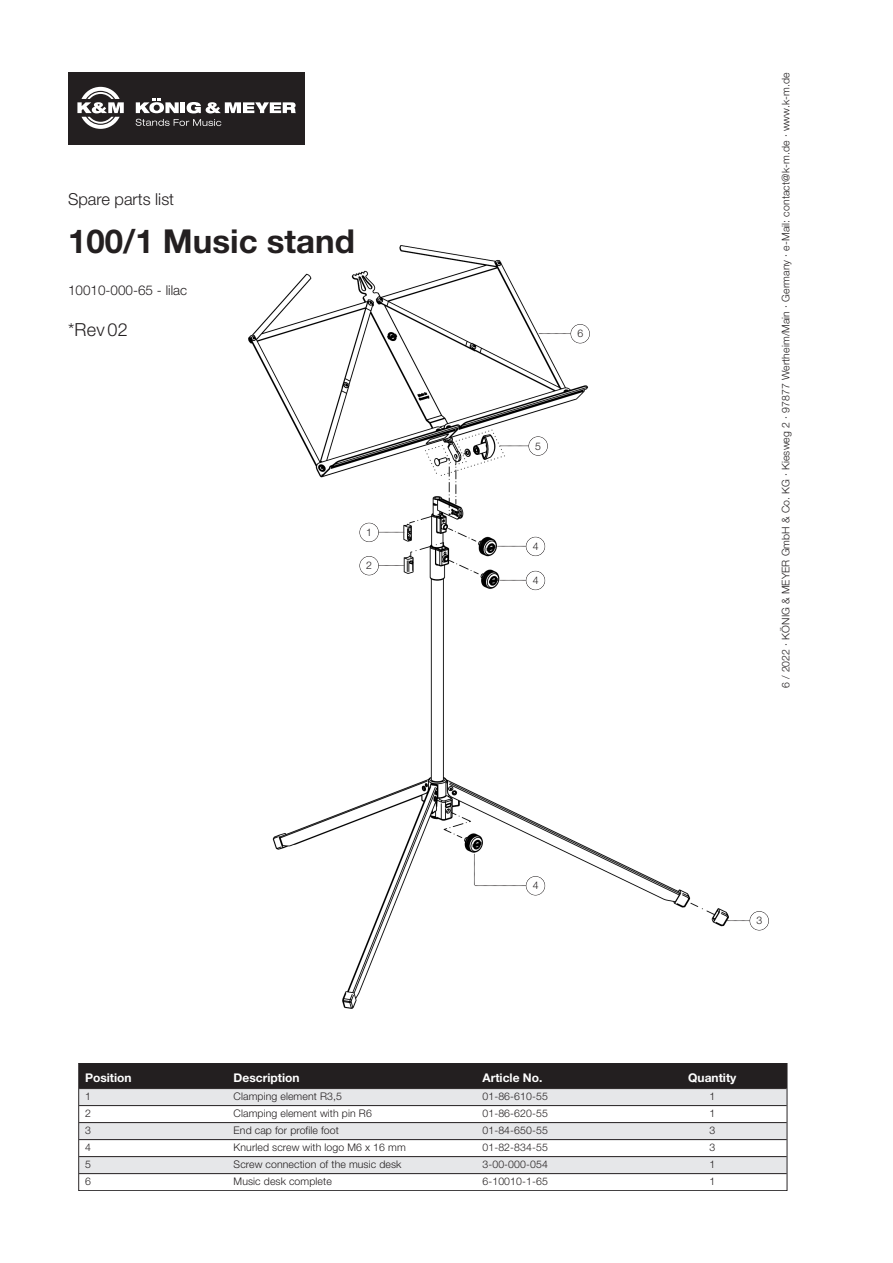
<style>
.page{position:relative;width:893px;height:1263px;background:#fff}
.page>*{position:absolute;margin:0;border:0;box-sizing:border-box;transform-origin:0 0}
.t1{font:700 33px "Helvetica Neue";color:#231f20}
.t2{font:300 18px "Helvetica Neue";color:#231f20}
.t3{font:300 16.5px "Helvetica Neue";color:#231f20}
.t4{font:300 13.5px "Helvetica Neue";color:#231f20}
.t5{font:700 12px "Helvetica Neue";color:#fff}
.t6{font:300 10.5px "Helvetica Neue";letter-spacing:.01em;color:#231f20}
</style>
<div class="page">
<img style="left:248px;top:245px;width:481px;height:763px">
<div style="left:79px;top:1063px;width:148px;height:26px;background:#231f20"></div>
<div style="left:227px;top:1063px;width:249px;height:26px;background:#231f20"></div>
<div style="left:476px;top:1063px;width:162px;height:26px;background:#231f20"></div>
<div style="left:638px;top:1063px;width:149px;height:26px;background:#231f20"></div>
<div style="left:79px;top:1089px;width:148px;height:17px;background:#e6e7e9"></div>
<div style="left:227px;top:1089px;width:249px;height:17px;background:#e6e7e9"></div>
<div style="left:476px;top:1089px;width:162px;height:17px;background:#e6e7e9"></div>
<div style="left:638px;top:1089px;width:149px;height:17px;background:#e6e7e9"></div>
<div style="left:79px;top:1123px;width:148px;height:17px;background:#e6e7e9"></div>
<div style="left:227px;top:1123px;width:249px;height:17px;background:#e6e7e9"></div>
<div style="left:476px;top:1123px;width:162px;height:17px;background:#e6e7e9"></div>
<div style="left:638px;top:1123px;width:149px;height:17px;background:#e6e7e9"></div>
<div style="left:79px;top:1157px;width:148px;height:17px;background:#e6e7e9"></div>
<div style="left:227px;top:1157px;width:249px;height:17px;background:#e6e7e9"></div>
<div style="left:476px;top:1157px;width:162px;height:17px;background:#e6e7e9"></div>
<div style="left:638px;top:1157px;width:149px;height:17px;background:#e6e7e9"></div>
<div style="left:79px;top:1063px;width:708px;height:128px;border:1px solid #282526"></div>
<hr style="left:79px;top:1088px;width:707px;height:1px;background:#231f20">
<hr style="left:79px;top:1105px;width:707px;height:1px;background:#231f20">
<hr style="left:79px;top:1122px;width:707px;height:1px;background:#231f20">
<hr style="left:79px;top:1139px;width:707px;height:1px;background:#231f20">
<hr style="left:79px;top:1156px;width:707px;height:1px;background:#231f20">
<hr style="left:79px;top:1173px;width:707px;height:1px;background:#231f20">
<div style="left:68px;top:72px;width:236px;height:73px;background:#231f20"></div>
<svg style="left:136px;top:119px;width:85px;height:7px"></svg>
<hr style="left:181px;top:102px;width:4px;height:11px;background:#fff">
<svg style="left:186px;top:102px;width:110px;height:11px"></svg>
<svg style="left:136px;top:99px;width:43px;height:14px"></svg>
<svg style="left:77px;top:87px;width:47px;height:42px"></svg>
<svg style="left:538px;top:333px;width:32px;height:1px"></svg>
<div style="left:570px;top:324px;width:19px;height:19px;background:#fff;border-radius:50%"></div>
<div style="left:570px;top:324px;width:20px;height:19px;border:1px solid #231f20;border-radius:50%"></div>
<svg style="left:499px;top:446px;width:29px;height:1px"></svg>
<div style="left:528px;top:437px;width:19px;height:19px;background:#fff;border-radius:50%"></div>
<div style="left:528px;top:436px;width:20px;height:20px;border:1px solid #231f20;border-radius:50%"></div>
<svg style="left:379px;top:532px;width:26px;height:1px"></svg>
<div style="left:359px;top:523px;width:19px;height:19px;background:#fff;border-radius:50%"></div>
<div style="left:359px;top:523px;width:20px;height:19px;border:1px solid #231f20;border-radius:50%"></div>
<svg style="left:379px;top:565px;width:26px;height:1px"></svg>
<div style="left:359px;top:556px;width:19px;height:19px;background:#fff;border-radius:50%"></div>
<div style="left:359px;top:556px;width:20px;height:19px;border:1px solid #231f20;border-radius:50%"></div>
<svg style="left:726px;top:920px;width:23px;height:1px"></svg>
<div style="left:749px;top:911px;width:19px;height:19px;border:1px solid #231f20;border-radius:50%"></div>
<div style="left:526px;top:876px;width:19px;height:19px;background:#fff;border-radius:50%"></div>
<div style="left:526px;top:876px;width:19px;height:19px;border:1px solid #231f20;border-radius:50%"></div>
<svg style="left:499px;top:580px;width:27px;height:1px"></svg>
<div style="left:526px;top:571px;width:19px;height:19px;background:#fff;border-radius:50%"></div>
<div style="left:526px;top:571px;width:19px;height:19px;border:1px solid #231f20;border-radius:50%"></div>
<svg style="left:496px;top:546px;width:30px;height:1px"></svg>
<div style="left:526px;top:537px;width:19px;height:19px;background:#fff;border-radius:50%"></div>
<div style="left:526px;top:537px;width:19px;height:19px;border:1px solid #231f20;border-radius:50%"></div>
<svg style="left:474px;top:853px;width:56px;height:33px"></svg>
<h3 class="t3" style="left:68px;top:193px;width:108px">Spare parts list</h3>
<h1 class="t1" style="left:68px;top:223px;width:288px">100/1 Music stand</h1>
<p class="t4" style="left:68px;top:285px;width:121px">10010-000-65 - lilac</p>
<h2 class="t2" style="left:68px;top:323px;width:61px">*Rev 02</h2>
<p class="t6" style="left:366px;top:528px;width:7px">1</p>
<p class="t6" style="left:366px;top:562px;width:7px">2</p>
<p class="t6" style="left:577px;top:330px;width:7px">6</p>
<p class="t6" style="left:535px;top:442px;width:7px">5</p>
<p class="t6" style="left:532px;top:543px;width:7px">4</p>
<p class="t6" style="left:532px;top:577px;width:7px">4</p>
<p class="t6" style="left:782px;top:688px;width:617px;rotate:-90deg">6 / 2022 · KÖNIG &amp; MEYER GmbH &amp; Co. KG · Kiesweg 2 · 97877 Wertheim/Main · Germany · e-Mail: contact@k-m.de · www.k-m.de</p>
<p class="t6" style="left:532px;top:882px;width:7px">4</p>
<p class="t6" style="left:756px;top:917px;width:7px">3</p>
<p class="t5" style="left:85px;top:1071px;width:48px">Position</p>
<p class="t5" style="left:233px;top:1071px;width:67px">Description</p>
<p class="t5" style="left:482px;top:1071px;width:61px">Article No.</p>
<p class="t5" style="left:688px;top:1071px;width:50px">Quantity</p>
<p class="t6" style="left:85px;top:1092px;width:7px">1</p>
<p class="t6" style="left:233px;top:1092px;width:110px">Clamping element R3,5</p>
<p class="t6" style="left:482px;top:1092px;width:67px">01-86-610-55</p>
<p class="t6" style="left:709px;top:1092px;width:7px">1</p>
<p class="t6" style="left:85px;top:1109px;width:7px">2</p>
<p class="t6" style="left:233px;top:1109px;width:140px">Clamping element with pin R6</p>
<p class="t6" style="left:482px;top:1109px;width:67px">01-86-620-55</p>
<p class="t6" style="left:709px;top:1109px;width:7px">1</p>
<p class="t6" style="left:85px;top:1126px;width:7px">3</p>
<p class="t6" style="left:233px;top:1126px;width:107px">End cap for profile foot</p>
<p class="t6" style="left:482px;top:1126px;width:67px">01-84-650-55</p>
<p class="t6" style="left:709px;top:1126px;width:7px">3</p>
<p class="t6" style="left:85px;top:1143px;width:7px">4</p>
<p class="t6" style="left:233px;top:1143px;width:174px">Knurled screw with logo M6 x 16 mm</p>
<p class="t6" style="left:482px;top:1143px;width:67px">01-82-834-55</p>
<p class="t6" style="left:709px;top:1143px;width:7px">3</p>
<p class="t6" style="left:85px;top:1160px;width:7px">5</p>
<p class="t6" style="left:233px;top:1160px;width:169px">Screw connection of the music desk</p>
<p class="t6" style="left:482px;top:1160px;width:67px">3-00-000-054</p>
<p class="t6" style="left:709px;top:1160px;width:7px">1</p>
<p class="t6" style="left:85px;top:1177px;width:7px">6</p>
<p class="t6" style="left:233px;top:1177px;width:100px">Music desk complete</p>
<p class="t6" style="left:482px;top:1177px;width:67px">6-10010-1-65</p>
<p class="t6" style="left:709px;top:1177px;width:7px">1</p>
</div>
